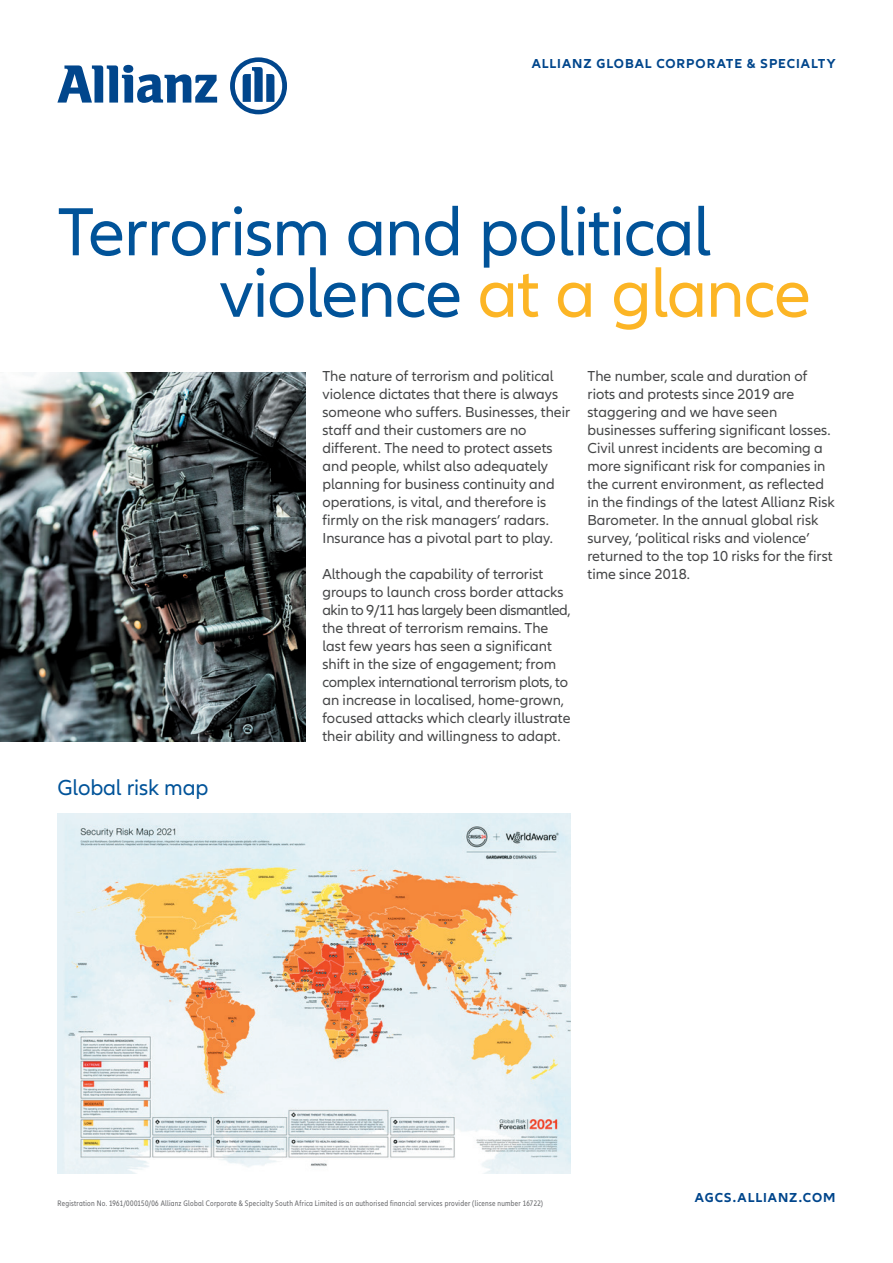
<style>
.page{position:relative;width:893px;height:1263px;background:#fff}
.page>*{position:absolute;margin:0;border:0;box-sizing:border-box;transform-origin:0 0}
.t1{font:70.5px/61.5px "Allianz Neo";letter-spacing:-.02em;color:#015399}
.t2{font:22.5px "Allianz Neo";letter-spacing:-.01em;color:#015399}
.t3{font:15px/18px "Allianz Neo";color:#454647}
.t4{font:700 13.5px "Allianz Neo";letter-spacing:.07em;color:#01468c}
.t5{font:condensed 8.25px "Allianz Neo";letter-spacing:.03em;color:#6c6d70}
.s1{color:#fcb525}
</style>
<div class="page">
<img style="left:57px;top:813px;width:513px;height:360px">
<svg style="left:57px;top:65px;width:160px;height:38px"></svg>
<svg style="left:230px;top:57px;width:57px;height:57px"></svg>
<img style="left:0;top:372px;width:305px;height:369px">
<p class="t4" style="left:532px;top:55px;width:305px">ALLIANZ GLOBAL CORPORATE &amp; SPECIALTY</p>
<h1 class="t1" style="left:219px;top:203px;width:593px;text-indent:-162px">Terrorism and political violence <span class="s1">at a glance</span></h1>
<h2 class="t2" style="left:57px;top:774px;width:152px">Global risk map</h2>
<p class="t3" style="left:322px;top:368px;width:249px">The nature of terrorism and political violence dictates that there is always someone who suffers. Businesses, their staff and their customers are no different. The need to protect assets and people, whilst also adequately planning for business continuity and operations, is vital, and therefore is firmly on the risk managers’ radars.<br>Insurance has a pivotal part to play.</p>
<p class="t3" style="left:322px;top:566px;width:250px">Although the capability of terrorist groups to launch cross border attacks akin to 9/11 has largely been dismantled, the threat of terrorism remains. The last few years has seen a significant shift in the size of engagement; from complex international terrorism plots, to an increase in localised, home-grown, focused attacks which clearly illustrate their ability and willingness to adapt.</p>
<p class="t3" style="left:587px;top:368px;width:249px">The number, scale and duration of riots and protests since 2019 are staggering and we have seen businesses suffering significant losses.<br>Civil unrest incidents are becoming a more significant risk for companies in the current environment, as reflected in the findings of the latest Allianz Risk Barometer. In the annual global risk survey, ‘political risks and violence’ returned to the top 10 risks for the first time since 2018.</p>
<p class="t5" style="left:57px;top:1198px;width:487px">Registration No. 1961/000150/06 Allianz Global Corporate &amp; Specialty South Africa Limited is an authorised financial services provider (license number 16722)</p>
<p class="t4" style="left:695px;top:1189px;width:142px">AGCS.ALLIANZ.COM</p>
</div>
